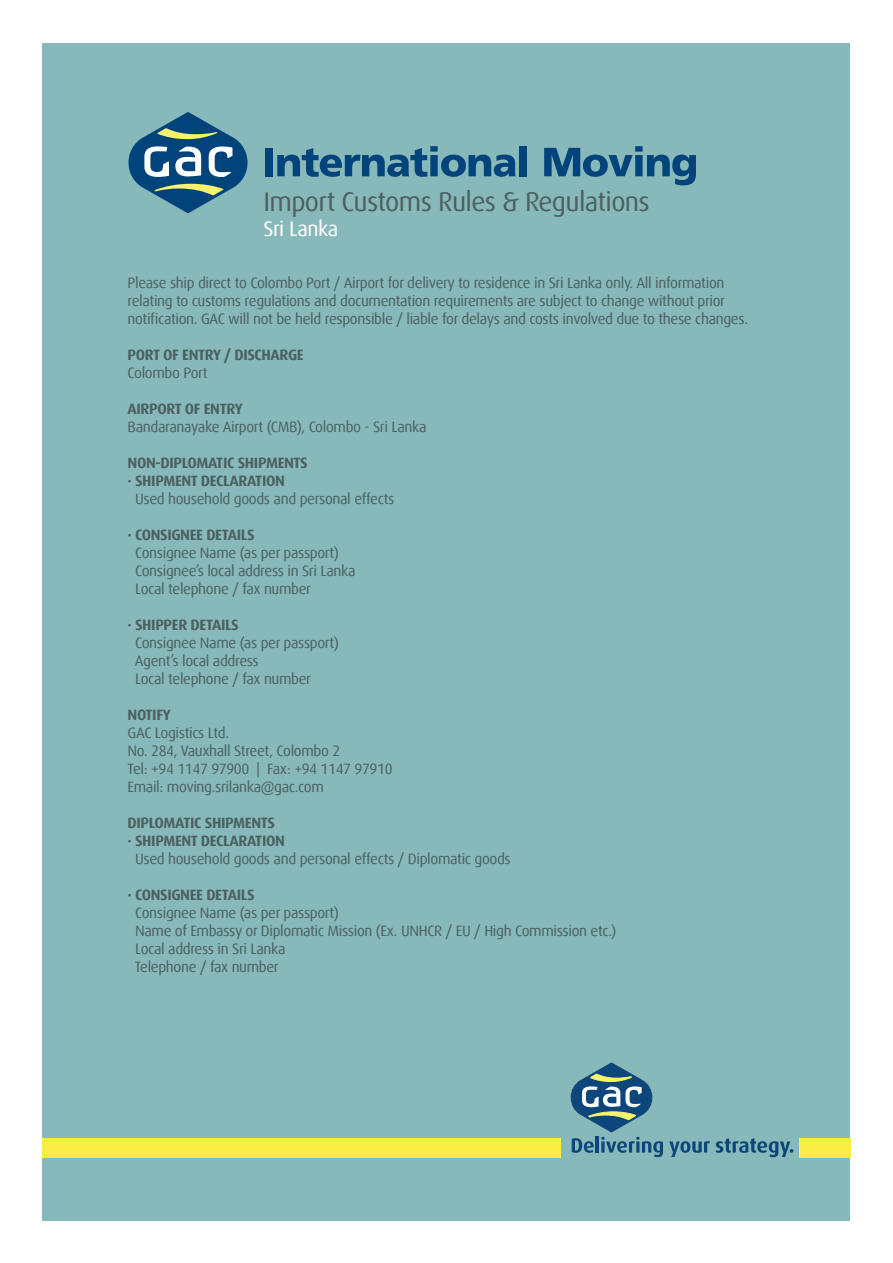
<style>
.page{position:relative;width:893px;height:1263px;background:#fff}
.page>*{position:absolute;margin:0;border:0;box-sizing:border-box;transform-origin:0 0}
.t1{font:27px "Dax Offc";letter-spacing:-.025em;color:#4c6161}
.t2{font:21px "Dax Offc";letter-spacing:-.025em;color:#fff}
.t3{font:15px/18px "Dax Offc";letter-spacing:-.025em;color:#4c6161}
.t4{font:700 15px/18px "Dax Offc";letter-spacing:-.025em;color:#4c6161}
</style>
<div class="page">
<div style="left:43px;top:43px;width:807px;height:1177px;background:#88b9ba"></div>
<div style="left:43px;top:1137px;width:518px;height:20px;background:#f8ed44"></div>
<div style="left:799px;top:1137px;width:51px;height:20px;background:#f8ed44"></div>
<svg style="left:669px;top:1141px;width:41px;height:16px"></svg>
<svg style="left:716px;top:1138px;width:77px;height:19px"></svg>
<svg style="left:571px;top:1063px;width:92px;height:94px"></svg>
<svg style="left:128px;top:112px;width:120px;height:101px"></svg>
<div style="left:265px;top:148px;width:8px;height:28px;background:#00447b"></div>
<svg style="left:277px;top:146px;width:239px;height:31px"></svg>
<div style="left:520px;top:146px;width:7px;height:30px;background:#00447b"></div>
<svg style="left:544px;top:146px;width:152px;height:39px"></svg>
<h1 class="t1" style="left:263px;top:184px;width:388px">Import Customs Rules &amp; Regulations</h1>
<h2 class="t2" style="left:263px;top:215px;width:76px">Sri Lanka</h2>
<p class="t3" style="left:128px;top:274px;width:622px">Please ship direct to Colombo Port / Airport for delivery to residence in Sri Lanka only. All information relating to customs regulations and documentation requirements are subject to change without prior notification. GAC will not be held responsible / liable for delays and costs involved due to these changes.</p>
<p class="t4" style="left:128px;top:346px;width:178px">PORT OF ENTRY / DISCHARGE</p>
<p class="t3" style="left:128px;top:364px;width:82px">Colombo Port</p>
<p class="t4" style="left:128px;top:400px;width:117px">AIRPORT OF ENTRY</p>
<p class="t3" style="left:128px;top:418px;width:300px">Bandaranayake Airport (CMB), Colombo - Sri Lanka</p>
<p class="t4" style="left:128px;top:454px;width:182px">NON-DIPLOMATIC SHIPMENTS · SHIPMENT DECLARATION</p>
<p class="t3" style="left:135px;top:490px;width:261px">Used household goods and personal effects</p>
<p class="t4" style="left:128px;top:526px;width:129px">· CONSIGNEE DETAILS</p>
<p class="t3" style="left:135px;top:544px;width:222px">Consignee Name (as per passport)<br>Consignee’s local address in Sri Lanka<br>Local telephone / fax number</p>
<p class="t4" style="left:128px;top:616px;width:113px">· SHIPPER DETAILS</p>
<p class="t3" style="left:135px;top:634px;width:206px">Consignee Name (as per passport)<br>Agent’s local address<br>Local telephone / fax number</p>
<p class="t4" style="left:128px;top:706px;width:45px">NOTIFY</p>
<p class="t3" style="left:128px;top:724px;width:267px">GAC Logistics Ltd.<br>No. 284, Vauxhall Street, Colombo 2<br>Tel: +94 1147 97900 | Fax: +94 1147 97910<br>Email: moving.srilanka@gac.com</p>
<p class="t4" style="left:128px;top:814px;width:159px">DIPLOMATIC SHIPMENTS<br>· SHIPMENT DECLARATION</p>
<p class="t3" style="left:135px;top:850px;width:377px">Used household goods and personal effects / Diplomatic goods</p>
<p class="t4" style="left:128px;top:886px;width:129px">· CONSIGNEE DETAILS</p>
<p class="t3" style="left:135px;top:904px;width:483px">Consignee Name (as per passport)<br>Name of Embassy or Diplomatic Mission (Ex. UNHCR / EU / High Commission etc.)<br>Local address in Sri Lanka<br>Telephone / fax number</p>
</div>
